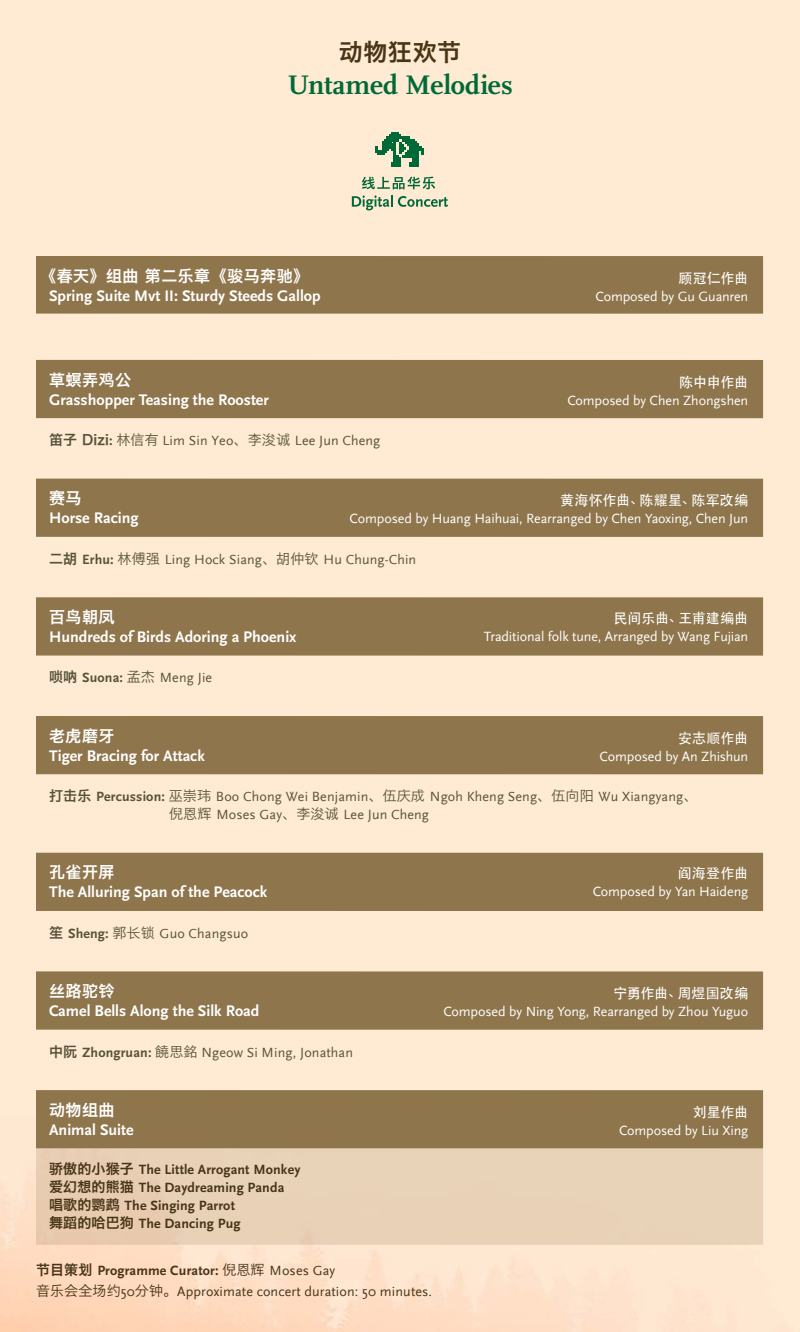
<style>
.page{position:relative;width:800px;height:1332px;background:#ffead3}
.page>*{position:absolute;margin:0;border:0;box-sizing:border-box;transform-origin:0 0}
.t1{font:700 28px "Scala";color:#006938}
.t2{font:24px "Hiragino Sans GB W6";letter-spacing:.025em;color:#473516}
.t3{font:700 16px "Scala Sans";color:#fff}
.t4{font:16px "Hiragino Sans GB W6";letter-spacing:.03em;color:#fff}
.t5{font:14px/18px "Scala Sans";letter-spacing:.01em;color:#56533a}
.t6{font:14px "Scala Sans";letter-spacing:-.01em;color:#fff}
.t7{font:700 14px/18px "Scala Sans";letter-spacing:.01em;color:#473516}
.t8{font:14px/21px "Scala Sans";letter-spacing:.01em;color:#473516}
.t9{font:500 14px "ST Heiti SC";letter-spacing:-.01em;color:#fff}
.t10{font:500 14px "ST Heiti SC";letter-spacing:.01em;color:#fff}
.s1{font-family:"Hiragino Sans GB W6"}
.s2{font-weight:700}
.s3{font-family:"Hiragino Sans GB W3"}
.s4{font-family:"Hiragino Sans GB W6";font-weight:400}
</style>
<div class="page">
<div style="left:36px;top:1148px;width:727px;height:97px;background:#e8d1b6"></div>
<div style="left:36px;top:256px;width:727px;height:58px;background:#8e754c"></div>
<div style="left:36px;top:360px;width:727px;height:58px;background:#8e754c"></div>
<div style="left:36px;top:479px;width:727px;height:58px;background:#8e754c"></div>
<div style="left:36px;top:597px;width:727px;height:59px;background:#8e754c"></div>
<div style="left:36px;top:853px;width:727px;height:58px;background:#8e754c"></div>
<div style="left:36px;top:716px;width:727px;height:58px;background:#8e754c"></div>
<div style="left:36px;top:971px;width:727px;height:59px;background:#8e754c"></div>
<div style="left:36px;top:1090px;width:727px;height:58px;background:#8e754c"></div>
<svg style="left:352px;top:195px;width:96px;height:15px"></svg>
<svg style="left:362px;top:176px;width:73px;height:13px"></svg>
<svg style="left:375px;top:132px;width:48px;height:35px;background:#7ca783"></svg>
<h2 class="t2" style="left:339px;top:36px;width:124px">动物狂欢节</h2>
<h1 class="t1" style="left:287px;top:69px;width:227px">Untamed Melodies</h1>
<p class="t4" style="left:40px;top:265px;width:271px">《春天》组曲 第二乐章《骏马奔驰》</p>
<p class="t3" style="left:49px;top:287px;width:273px">Spring Suite Mvt II: Sturdy Steeds Gallop</p>
<p class="t4" style="left:49px;top:369px;width:83px">草螟弄鸡公</p>
<p class="t3" style="left:49px;top:391px;width:221px">Grasshopper Teasing the Rooster</p>
<p class="t5" style="left:49px;top:432px;width:333px"><span class="s1">笛子 Dizi</span><span class="s2">:</span> <span class="s3">林信有</span> Lim Sin Yeo<span class="s3">、李浚诚</span> Lee Jun Cheng</p>
<p class="t9" style="left:678px;top:270px;width:71px">顾冠仁作曲</p>
<p class="t6" style="left:595px;top:289px;width:154px">Composed by Gu Guanren</p>
<p class="t9" style="left:680px;top:374px;width:70px">陈中申作曲</p>
<p class="t6" style="left:567px;top:393px;width:182px">Composed by Chen Zhongshen</p>
<p class="t4" style="left:49px;top:488px;width:34px">赛马</p>
<p class="t3" style="left:49px;top:509px;width:91px">Horse Racing</p>
<p class="t10" style="left:560px;top:493px;width:190px">黄海怀作曲、陈耀星、陈军改编</p>
<p class="t6" style="left:350px;top:511px;width:400px">Composed by Huang Haihuai, Rearranged by Chen Yaoxing, Chen Jun</p>
<p class="t5" style="left:49px;top:550px;width:369px"><span class="s1">二胡</span> <span class="s2">Erhu:</span> <span class="s3">林傅强</span> Ling Hock Siang<span class="s3">、胡仲钦</span> Hu Chung-Chin</p>
<p class="t4" style="left:49px;top:606px;width:67px">百鸟朝凤</p>
<p class="t3" style="left:49px;top:628px;width:249px">Hundreds of Birds Adoring a Phoenix</p>
<p class="t5" style="left:49px;top:669px;width:165px"><span class="s1">唢呐</span> <span class="s2">Suona:</span> <span class="s3">孟杰</span> Meng Jie</p>
<p class="t4" style="left:49px;top:725px;width:67px">老虎磨牙</p>
<p class="t3" style="left:49px;top:747px;width:157px">Tiger Bracing for Attack</p>
<p class="t9" style="left:614px;top:610px;width:136px">民间乐曲、王甫建编曲</p>
<p class="t6" style="left:484px;top:629px;width:266px">Traditional folk tune, Arranged by Wang Fujian</p>
<p class="t9" style="left:678px;top:730px;width:72px">安志顺作曲</p>
<p class="t6" style="left:600px;top:749px;width:150px">Composed by An Zhishun</p>
<p class="t5" style="left:169px;top:788px;width:530px;text-indent:-120px"><span class="s1">打击乐</span> <span class="s2">Percussion:</span> <span class="s3">巫崇玮</span> Boo Chong Wei Benjamin<span class="s3">、伍庆成</span> Ngoh Kheng Seng<span class="s3">、伍向阳</span> Wu Xiangyang<span class="s3">、倪恩辉</span> Moses Gay<span class="s3">、李浚诚</span> Lee Jun Cheng</p>
<p class="t4" style="left:49px;top:862px;width:67px">孔雀开屏</p>
<p class="t3" style="left:49px;top:884px;width:220px">The Alluring Span of the Peacock</p>
<p class="t5" style="left:49px;top:925px;width:201px"><span class="s1">笙</span> <span class="s2">Sheng:</span> <span class="s3">郭长锁</span> Guo Changsuo</p>
<p class="t4" style="left:49px;top:981px;width:67px">丝路驼铃</p>
<p class="t3" style="left:49px;top:1002px;width:212px">Camel Bells Along the Silk Road</p>
<p class="t5" style="left:49px;top:1043px;width:305px"><span class="s1">中阮</span> <span class="s2">Zhongruan:</span> <span class="s3">饒思銘</span> Ngeow Si Ming, Jonathan</p>
<p class="t9" style="left:678px;top:866px;width:72px">阎海登作曲</p>
<p class="t6" style="left:593px;top:884px;width:157px">Composed by Yan Haideng</p>
<p class="t10" style="left:613px;top:985px;width:136px">宁勇作曲、周煜国改编</p>
<p class="t6" style="left:443px;top:1004px;width:306px">Composed by Ning Yong, Rearranged by Zhou Yuguo</p>
<p class="t4" style="left:49px;top:1099px;width:67px">动物组曲</p>
<p class="t3" style="left:49px;top:1121px;width:86px">Animal Suite</p>
<p class="t7" style="left:49px;top:1161px;width:253px"><span class="s4">骄傲的小猴子</span> The Little Arrogant Monkey<span class="s4">爱幻想的熊猫</span> The Daydreaming Panda<span class="s4">唱歌的鹦鹉</span> The Singing Parrot<br><span class="s4">舞蹈的哈巴狗</span> The Dancing Pug</p>
<p class="t8" style="left:36px;top:1260px;width:398px"><span class="s1">节目策划</span> <span class="s2">Programme Curator:</span> <span class="s3">倪恩辉</span> Moses Gay<br><span class="s3">音乐会全场约</span>50<span class="s3">分钟。</span>Approximate concert duration: 50 minutes.</p>
<p class="t9" style="left:693px;top:1104px;width:57px">刘星作曲</p>
<p class="t6" style="left:619px;top:1123px;width:131px">Composed by Liu Xing</p>
</div>
